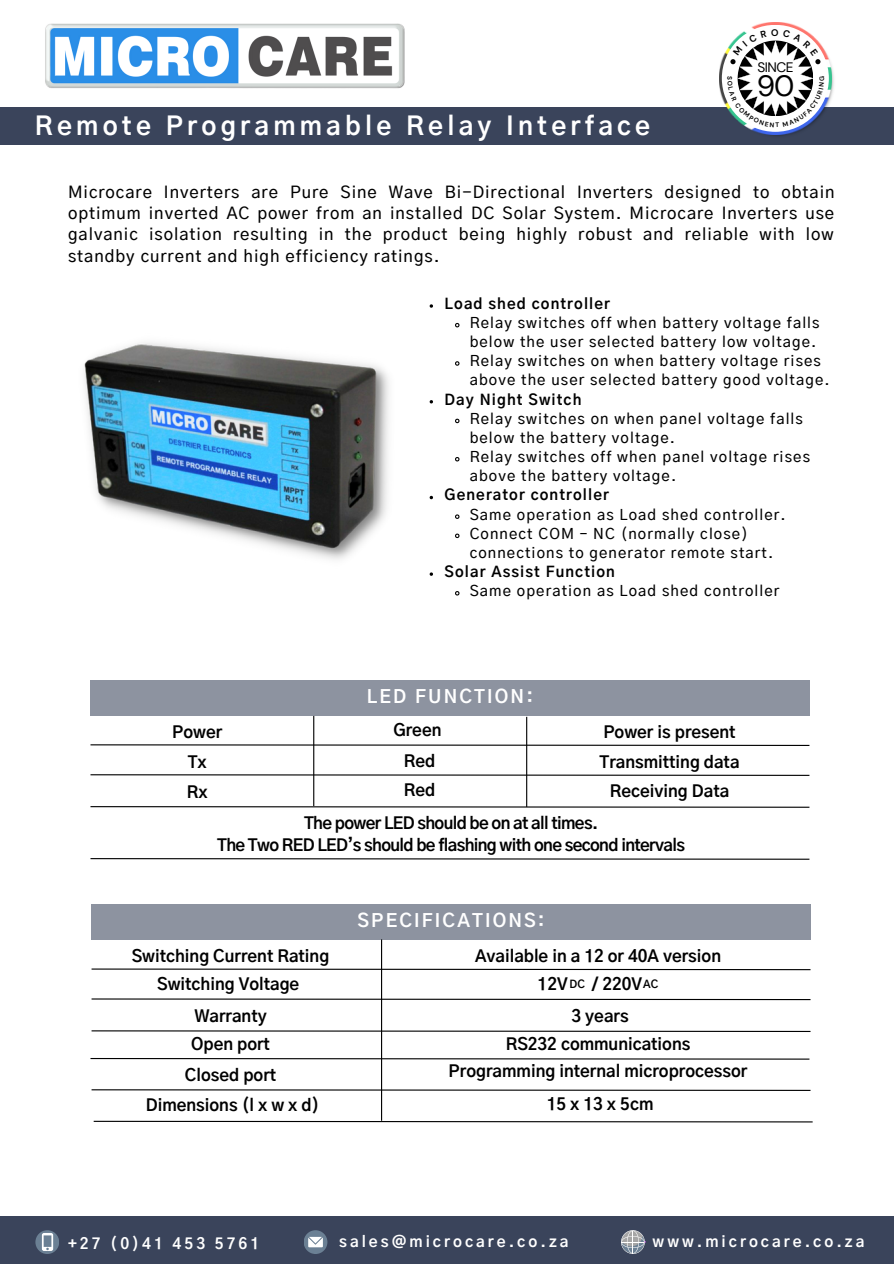
<style>
.page{position:relative;width:894px;height:1264px;background:#fff}
.page>*{position:absolute;margin:0;border:0;box-sizing:border-box;transform-origin:0 0}
.t1{font:29.25px "DM Sans";color:#000}
.t2{font:700 25.5px "Gothic A1";letter-spacing:.165em;color:#fff}
.t3{font:700 18.15px "Gothic A1";letter-spacing:.12em;color:#fff}
.t4{font:500 16.5px/21.5px "Gothic A1";letter-spacing:.06em;color:#000;text-align:justify}
.t5{font:700 16.5px/30px "Gothic A1";color:#000;text-align:center}
.t6{font:700 16.5px/22px "Gothic A1";letter-spacing:-.04em;color:#000;text-align:center}
.t7{font:700 15.15px "Gothic A1";letter-spacing:.2em;color:#fff}
.t8{font:500 14.7px/19.2px "Gothic A1";letter-spacing:.075em;color:#000}
.t9{font:700 14.7px "Gothic A1";letter-spacing:.075em;color:#000}
.t10{font:13.65px "DM Sans";letter-spacing:-.04em;color:#000}
.t11{font:700 10.8px "Gothic A1";color:#000}
.t12{font:700 6.45px "DM Sans";color:#000}
</style>
<div class="page">
<div style="left:90px;top:679px;width:719px;height:36px;background:#8d93a0"></div>
<svg style="left:90px;top:858px;width:720px;height:2px"></svg>
<svg style="left:90px;top:773px;width:720px;height:3px"></svg>
<svg style="left:90px;top:805px;width:720px;height:3px"></svg>
<svg style="left:90px;top:743px;width:720px;height:3px"></svg>
<hr style="left:313px;top:716px;width:1px;height:90px;background:#000">
<hr style="left:526px;top:716px;width:1px;height:91px;background:#000">
<div style="left:91px;top:904px;width:719px;height:35px;background:#8d93a0"></div>
<svg style="left:91px;top:1088px;width:720px;height:3px"></svg>
<svg style="left:91px;top:997px;width:720px;height:3px"></svg>
<svg style="left:91px;top:1029px;width:720px;height:3px"></svg>
<svg style="left:91px;top:967px;width:720px;height:3px"></svg>
<hr style="left:381px;top:939px;width:1px;height:181px;background:#000">
<svg style="left:90px;top:1057px;width:720px;height:3px"></svg>
<img style="left:84px;top:342px;width:305px;height:218px">
<div style="left:0;top:107px;width:893px;height:37px;background:#3a445b"></div>
<svg style="left:429px;top:304px;width:4px;height:4px"></svg>
<svg style="left:455px;top:322px;width:5px;height:6px"></svg>
<svg style="left:455px;top:361px;width:5px;height:5px"></svg>
<svg style="left:455px;top:418px;width:5px;height:6px"></svg>
<svg style="left:455px;top:457px;width:5px;height:5px"></svg>
<svg style="left:429px;top:496px;width:4px;height:3px"></svg>
<svg style="left:455px;top:514px;width:5px;height:5px"></svg>
<svg style="left:455px;top:533px;width:5px;height:6px"></svg>
<svg style="left:429px;top:572px;width:4px;height:4px"></svg>
<svg style="left:455px;top:591px;width:5px;height:5px"></svg>
<img style="left:772px;top:64px;width:62px;height:72px">
<img style="left:719px;top:22px;width:112px;height:113px">
<svg style="left:93px;top:1120px;width:720px;height:3px"></svg>
<img style="left:45px;top:23px;width:360px;height:66px">
<div style="left:0;top:1216px;width:893px;height:47px;background:#3a445b"></div>
<svg style="left:35px;top:1230px;width:24px;height:23px"></svg>
<svg style="left:42px;top:1232px;width:11px;height:18px"></svg>
<div style="left:303px;top:1230px;width:24px;height:23px;background:#6b8094;border-radius:50%"></div>
<svg style="left:308px;top:1236px;width:15px;height:11px"></svg>
<svg style="left:621px;top:1230px;width:23px;height:23px"></svg>
<svg style="left:721px;top:25px;width:107px;height:107px"></svg>
<h2 class="t2" style="left:35px;top:114px;width:616px">Remote Programmable Relay Interface</h2>
<p class="t10" style="left:757px;top:58px;width:37px">SINCE</p>
<h1 class="t1" style="left:756px;top:67px;width:39px">90</h1>
<p class="t12" style="left:817px;top:81px;width:7px;rotate:-90deg">G</p>
<p class="t4" style="left:68px;top:182px;width:767px">Microcare Inverters are Pure Sine Wave Bi-Directional Inverters designed to obtain optimum inverted AC power from an installed DC Solar System. Microcare Inverters use galvanic isolation resulting in the product being highly robust and reliable with low standby current and high efficiency ratings.</p>
<p class="t9" style="left:444px;top:297px;width:167px">Load shed controller</p>
<p class="t8" style="left:469px;top:314px;width:361px">Relay switches off when battery voltage falls below the user selected battery low voltage.<br>Relay switches on when battery voltage rises above the user selected battery good voltage.</p>
<p class="t9" style="left:444px;top:393px;width:138px">Day Night Switch</p>
<p class="t8" style="left:469px;top:410px;width:342px">Relay switches on when panel voltage falls below the battery voltage.<br>Relay switches off when panel voltage rises above the battery voltage.</p>
<p class="t9" style="left:444px;top:488px;width:166px">Generator controller</p>
<p class="t8" style="left:469px;top:505px;width:317px">Same operation as Load shed controller.<br>Connect COM – NC (normally close) connections to generator remote start.</p>
<p class="t9" style="left:444px;top:565px;width:172px">Solar Assist Function</p>
<p class="t8" style="left:469px;top:582px;width:311px">Same operation as Load shed controller</p>
<p class="t3" style="left:367px;top:688px;width:168px">LED FUNCTION:</p>
<p class="t5" style="left:393px;top:716px;width:49px">Green<br>Red<br>Red</p>
<p class="t5" style="left:172px;top:717px;width:52px">Power</p>
<p class="t5" style="left:603px;top:717px;width:134px">Power is present</p>
<p class="t5" style="left:187px;top:748px;width:22px;text-align:left">Tx<br>Rx</p>
<p class="t6" style="left:217px;top:812px;width:469px">The power LED should be on at all times.<br>The Two RED LED’s should be flashing with one second intervals</p>
<p class="t5" style="left:599px;top:749px;width:141px;line-height:29px">Transmitting data<br>Receiving Data</p>
<p class="t3" style="left:357px;top:913px;width:189px">SPECIFICATIONS:</p>
<p class="t5" style="left:132px;top:942px;width:199px">Switching Current Rating</p>
<p class="t5" style="left:475px;top:942px;width:247px">Available in a 12 or 40A version</p>
<p class="t5" style="left:157px;top:968px;width:144px;line-height:32.5px">Switching Voltage<br>Warranty</p>
<p class="t5" style="left:537px;top:969px;width:32px">12V</p>
<p class="t5" style="left:571px;top:968px;width:72px;line-height:32px;text-align:left;text-indent:20px">/ 220V<br>3 years</p>
<p class="t5" style="left:185px;top:1029px;width:93px;line-height:31px">Open port<br>Closed port</p>
<p class="t5" style="left:448px;top:1030px;width:300px;line-height:27.5px">RS232 communications<br>Programming internal microprocessor</p>
<p class="t11" style="left:569px;top:979px;width:17px">DC</p>
<p class="t11" style="left:643px;top:979px;width:17px">AC</p>
<p class="t5" style="left:146px;top:1090px;width:175px">Dimensions (l x w x d)</p>
<p class="t5" style="left:546px;top:1090px;width:108px">15 x 13 x 5cm</p>
<p class="t7" style="left:68px;top:1237px;width:193px">+27 (0)41 453 5761</p>
<p class="t7" style="left:339px;top:1234px;width:231px">sales@microcare.co.za</p>
<p class="t7" style="left:652px;top:1234px;width:213px">www.microcare.co.za</p>
</div>
